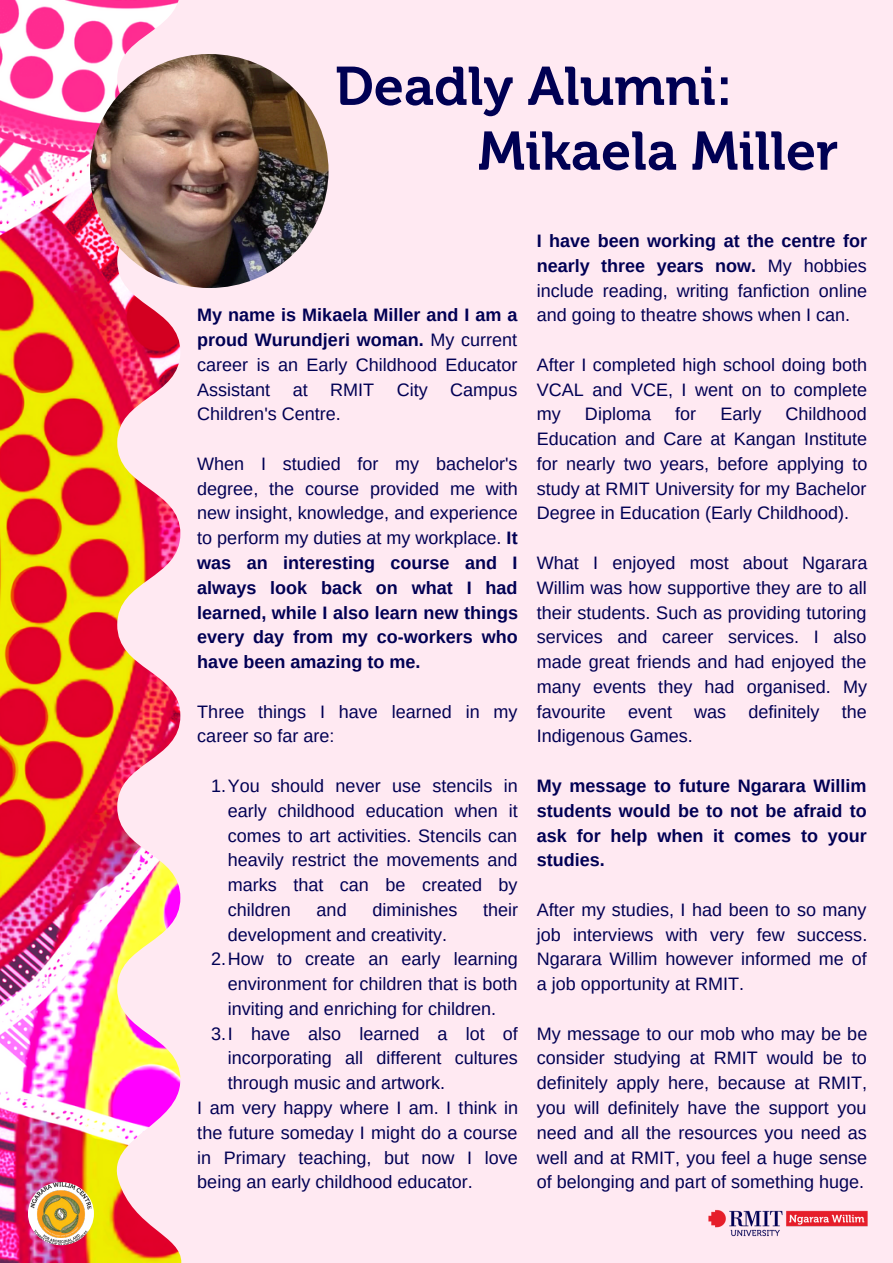
<style>
.page{position:relative;width:893px;height:1263px;background:#ffe9f2}
.page>*{position:absolute;margin:0;border:0;box-sizing:border-box;transform-origin:0 0}
.t1{font:54px "Museo 700";color:#000053}
.t2{font:18px/24.8px "Arimo";color:#000054;text-align:justify}
.t3{font:700 18px/24.8px "Arimo";color:#000054;text-align:justify}
.s1{font-weight:700}
.s2{font-weight:400}
</style>
<div class="page">
<img style="left:0;top:0;width:182px;height:1263px">
<img style="left:708px;top:1210px;width:160px;height:27px">
<svg style="left:28px;top:1182px;width:66px;height:63px"></svg>
<img style="left:31px;top:1182px;width:60px;height:63px">
<img style="left:90px;top:54px;width:238px;height:234px">
<p class="t1" style="left:335px;top:56px;width:399px">Deadly Alumni:</p>
<p class="t1" style="left:478px;top:121px;width:362px">Mikaela Miller</p>
<p class="t2" style="left:197px;top:303px;width:322px"><span class="s1">My name is Mikaela Miller and I am a proud Wurundjeri woman.</span> My current career is an Early Childhood Educator Assistant at RMIT City Campus Children's Centre.</p>
<p class="t3" style="left:197px;top:452px;width:322px"><span class="s2">When I studied for my bachelor's degree, the course provided me with new insight, knowledge, and experience to perform my duties at my workplace.</span> It was an interesting course and I always look back on what I had learned, while I also learn new things every day from my co-workers who have been amazing to me.</p>
<p class="t2" style="left:197px;top:699px;width:322px">Three things I have learned in my career so far are:</p>
<p class="t2" style="left:228px;top:773px;width:292px;text-indent:-17px">1.You should never use stencils in early childhood education when it comes to art activities. Stencils can heavily restrict the movements and marks that can be created by children</p>
<p class="t2" style="left:317px;top:897px;width:32px">and</p>
<p class="t2" style="left:372px;top:897px;width:87px">diminishes</p>
<p class="t2" style="left:483px;top:897px;width:37px">their</p>
<p class="t2" style="left:228px;top:922px;width:221px">development and creativity.</p>
<p class="t2" style="left:211px;top:947px;width:308px">2.How to create an early learning</p>
<p class="t2" style="left:228px;top:972px;width:291px">environment for children that is both</p>
<p class="t2" style="left:228px;top:996px;width:270px">inviting and enriching for children.</p>
<p class="t2" style="left:211px;top:1021px;width:308px">3.I have also learned a lot of</p>
<p class="t2" style="left:228px;top:1046px;width:292px">incorporating all different cultures</p>
<p class="t2" style="left:228px;top:1071px;width:219px">through music and artwork.</p>
<p class="t2" style="left:197px;top:1095px;width:322px">I am very happy where I am. I think in the future someday I might do a course in Primary teaching, but now I love being an early childhood educator.</p>
<p class="t2" style="left:537px;top:228px;width:332px"><span class="s1">I have been working at the centre for nearly three years now.</span> My hobbies include reading, writing fanfiction online and going to theatre shows when I can.</p>
<p class="t2" style="left:537px;top:352px;width:332px">After I completed high school doing both VCAL and VCE, I went on to complete my</p>
<p class="t2" style="left:537px;top:402px;width:332px;text-indent:249px">Childhood Education and Care at Kangan Institute for nearly two years, before applying to study at RMIT University for my Bachelor Degree in Education (Early Childhood).</p>
<p class="t2" style="left:537px;top:550px;width:332px">What I enjoyed most about Ngarara Willim was how supportive they are to all their students. Such as providing tutoring services and career services. I also made great friends and had enjoyed the many events they had organised. My favourite event was definitely the Indigenous Games.</p>
<p class="t3" style="left:537px;top:774px;width:332px">My message to future Ngarara Willim students would be to not be afraid to ask for help when it comes to your studies.</p>
<p class="t2" style="left:537px;top:897px;width:332px">After my studies, I had been to so many job interviews with very few success.<br>Ngarara Willim however informed me of a job opportunity at RMIT.</p>
<p class="t2" style="left:537px;top:1021px;width:332px">My message to our mob who may be be consider studying at RMIT would be to definitely apply here, because at RMIT, you will definitely have the support you need and all the resources you need as well and at RMIT, you feel a huge sense of belonging and part of something huge.</p>
<p class="t2" style="left:585px;top:402px;width:68px">Diploma</p>
<p class="t2" style="left:675px;top:402px;width:23px">for</p>
<p class="t2" style="left:720px;top:402px;width:43px">Early</p>
</div>
